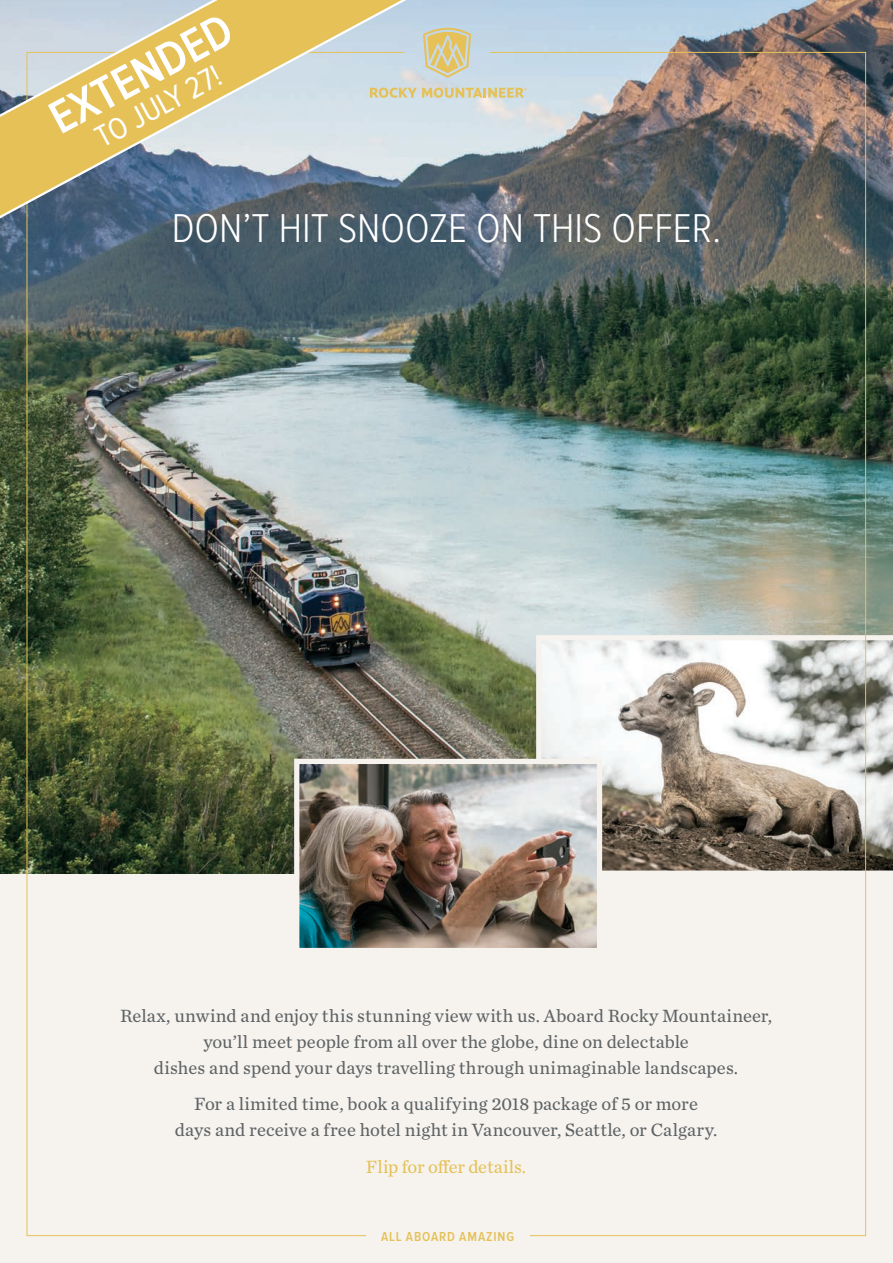
<style>
.page{position:relative;width:893px;height:1263px;background:#fff}
.page>*{position:absolute;margin:0;border:0;box-sizing:border-box;transform-origin:0 0}
.t1{font:600 48px "Proxima Nova Cond";color:#fff}
.t2{font:300 41.7px "Proxima Nova Cond";color:#fff}
.t3{font:31.5px "Proxima Nova Cond";color:#fff}
.t4{font:18.6px/26px "Chronicle Text G2";letter-spacing:.01em;color:#5e6365;text-align:center}
.t5{font:18.6px "Chronicle Text G2";letter-spacing:-.01em;color:#e5c157}
.t6{font:600 13.5px "Proxima Nova Cond";letter-spacing:.065em;color:#e5c157}
</style>
<div class="page">
<div style="left:0;top:841px;width:893px;height:422px;background:#f6f3ef"></div>
<img style="left:0;top:0;width:893px;height:873px">
<svg style="left:866px;top:635px;width:27px;height:241px"></svg>
<img style="left:26px;top:52px;width:840px;height:1184px">
<svg style="left:449px;top:28px;width:22px;height:50px"></svg>
<svg style="left:449px;top:88px;width:78px;height:10px"></svg>
<div style="left:366px;top:1230px;width:163px;height:11px;background:#f6f3ef"></div>
<svg style="left:0;top:0;width:449px;height:240px;background:#b1b19c"></svg>
<h1 class="t1" style="left:40px;top:97px;width:202px;rotate:-28deg">EXTENDED</h1>
<h3 class="t3" style="left:91px;top:126px;width:140px;rotate:-28deg">TO JULY 27!</h3>
<h2 class="t2" style="left:172px;top:198px;width:551px">DON’T HIT SNOOZE ON THIS OFFER.</h2>
<p class="t4" style="left:120px;top:1002px;width:653px">Relax, unwind and enjoy this stunning view with us. Aboard Rocky Mountaineer, you’ll meet people from all over the globe, dine on delectable<br>dishes and spend your days travelling through unimaginable landscapes.</p>
<p class="t4" style="left:175px;top:1090px;width:544px">For a limited time, book a qualifying 2018 package of 5 or more days and receive a free hotel night in Vancouver, Seattle, or Calgary.</p>
<p class="t5" style="left:366px;top:1152px;width:162px">Flip for offer details.</p>
<p class="t6" style="left:381px;top:1229px;width:135px">ALL ABOARD AMAZING</p>
</div>
